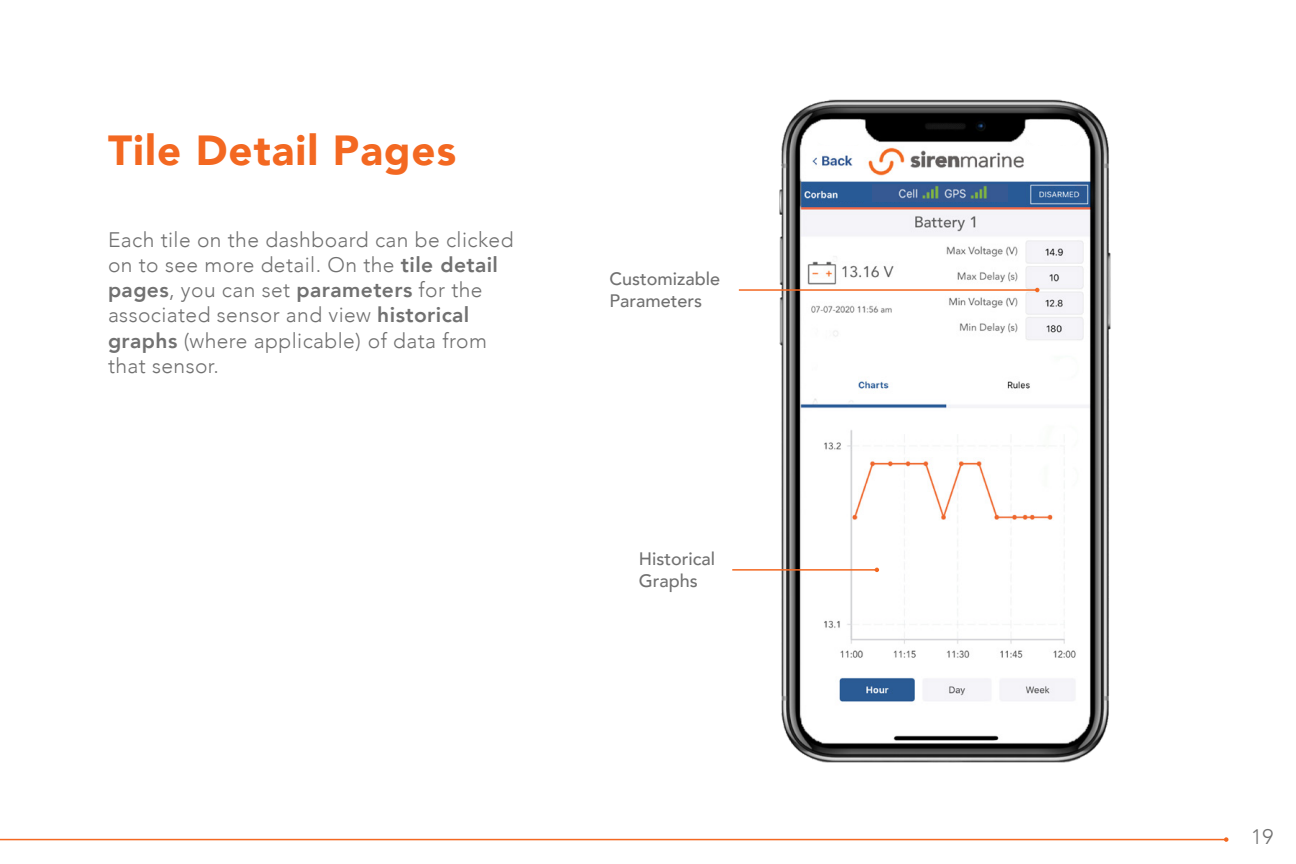
<style>
.page{position:relative;width:1296px;height:864px;background:#fff}
.page>*{position:absolute;margin:0;border:0;box-sizing:border-box;transform-origin:0 0}
.t1{font:900 42px "Avenir";letter-spacing:.025em;color:#f36821}
.t2{font:300 21px/25.2px "Avenir";letter-spacing:.02em;color:#717171}
.t3{font:500 18px "Avenir";color:#717171}
.s1{font-weight:800}
</style>
<div class="page">
<hr style="left:0;top:839px;width:1226px;height:1px;background:#f36821">
<svg style="left:1224px;top:837px;width:4px;height:5px"></svg>
<img style="left:779px;top:99px;width:332px;height:664px">
<hr style="left:739px;top:289px;width:298px;height:2px;background:#f36821">
<svg style="left:1035px;top:288px;width:5px;height:4px"></svg>
<hr style="left:732px;top:569px;width:145px;height:2px;background:#f36821">
<svg style="left:875px;top:568px;width:4px;height:4px"></svg>
<div style="left:1026px;top:122px;width:55px;height:23px;background:#fff;border-radius:12px"></div>
<div style="left:814px;top:122px;width:52px;height:23px;background:#fff;border-radius:12px"></div>
<div style="left:967px;top:184px;width:52px;height:16px;background:#285a96"></div>
<div style="left:839px;top:184px;width:33px;height:16px;background:#285a96"></div>
<img style="left:872px;top:184px;width:136px;height:18px">
<p class="t1" style="left:108px;top:115px;width:350px">Tile Detail Pages</p>
<p class="t2" style="left:108px;top:227px;width:407px">Each tile on the dashboard can be clicked on to see more detail. On the <span class="s1">tile detail pages</span>, you can set <span class="s1">parameters</span> for the associated sensor and view <span class="s1">historical graphs</span> (where applicable) of data from that sensor.</p>
<p class="t3" style="left:609px;top:263px;width:112px">Customizable</p>
<p class="t3" style="left:609px;top:285px;width:94px">Parameters</p>
<p class="t3" style="left:639px;top:543px;width:78px">Historical</p>
<p class="t3" style="left:639px;top:565px;width:61px">Graphs</p>
<p class="t2" style="left:1251px;top:824px;width:24px">19</p>
</div>
